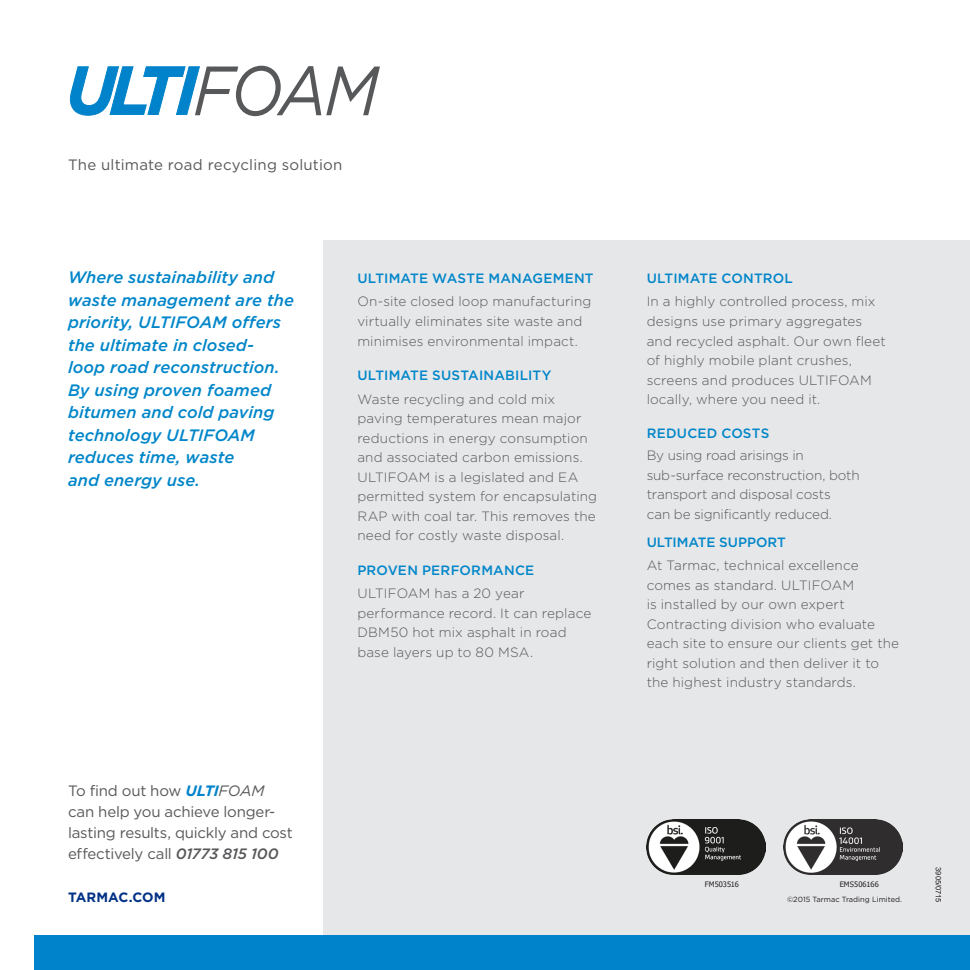
<style>
.page{position:relative;width:970px;height:970px;background:#fff}
.page>*{position:absolute;margin:0;border:0;box-sizing:border-box;transform-origin:0 0}
.t1{font:italic 69.6px "Gotham";color:#57585a;scale:.9 1}
.INTRO_PARA_11pt_15pt{font:italic 500 16.5px/22.5px "Gotham";letter-spacing:.005em;color:#0086c9}
.t2{font:15px/21px "Gotham";letter-spacing:-.01em;color:#57585a}
.t3{font:15px "Gotham";letter-spacing:.015em;color:#57585a}
.BODY_9pt_13pt{font:300 13.5px/19.5px "Gotham";letter-spacing:.01em;color:#57585a}
.SUB_HEAD_10pt_14pt{font:500 13.5px "Gotham";letter-spacing:.015em;color:#0086c9}
.BODY_9pt_13pt-2{font:300 13.5px/19.5px "Gotham";letter-spacing:-.01em;color:#57585a}
.BODY_9pt_13pt-3{font:300 13.5px "Gotham";letter-spacing:-.015em;color:#57585a}
.SUB_HEAD_10pt_14pt-2{font:500 13.5px "Gotham";letter-spacing:-.005em;color:#0086c9}
.t4{font:700 13.5px "Gotham";letter-spacing:.005em;color:#003186}
.t5{font:7.5px "Gotham";color:#231f20}
.CAPTION_HEADER_8pt_1{font:7.5px "Tahoma";letter-spacing:.01em;color:#231f20}
.t6{font:7.5px "Arial";color:#231f20}
.s1{font-weight:700;font-style:italic;color:#0083ca}
.s2{font-style:italic}
.s3{font-weight:500;font-style:italic}
</style>
<div class="page">
<div style="left:323px;top:240px;width:646px;height:709px;background:#e6e7e9"></div>
<svg style="left:70px;top:66px;width:130px;height:50px"></svg>
<div style="left:34px;top:935px;width:935px;height:34px;background:#0083ca"></div>
<img style="left:646px;top:819px;width:119px;height:55px">
<img style="left:783px;top:819px;width:119px;height:55px">
<p class="t1" style="left:193px;top:46px;width:208px">FOAM</p>
<p class="t3" style="left:68px;top:155px;width:276px">The ultimate road recycling solution</p>
<p class="INTRO_PARA_11pt_15pt" style="left:68px;top:266px;width:227px">Where sustainability and waste management are the priority, ULTIFOAM offers the ultimate in closed&shy;loop road reconstruction.<br>By using proven foamed bitumen and cold paving technology ULTIFOAM reduces time, waste<br>and energy use.</p>
<p class="SUB_HEAD_10pt_14pt" style="left:357px;top:269px;width:238px">ULTIMATE WASTE MANAGEMENT</p>
<p class="BODY_9pt_13pt" style="left:357px;top:291px;width:235px">On-site closed loop manufacturing virtually eliminates site waste and minimises environmental impact.</p>
<p class="SUB_HEAD_10pt_14pt" style="left:357px;top:366px;width:196px">ULTIMATE SUSTAINABILITY</p>
<p class="BODY_9pt_13pt" style="left:357px;top:389px;width:241px">Waste recycling and cold mix paving temperatures mean major reductions in energy consumption and associated carbon emissions.<br>ULTIFOAM is a legislated and EA permitted system for encapsulating<br>RAP with coal tar. This removes the need for costly waste disposal.</p>
<p class="SUB_HEAD_10pt_14pt" style="left:357px;top:561px;width:178px">PROVEN PERFORMANCE</p>
<p class="BODY_9pt_13pt" style="left:357px;top:583px;width:235px">ULTIFOAM has a 20 year performance record. It can replace<br>DBM50 hot mix asphalt in road base layers up to 80 MSA.</p>
<p class="SUB_HEAD_10pt_14pt" style="left:646px;top:269px;width:148px">ULTIMATE CONTROL</p>
<p class="BODY_9pt_13pt" style="left:646px;top:291px;width:241px">In a highly controlled process, mix designs use primary aggregates and recycled asphalt. Our own fleet of highly mobile plant crushes, screens and produces ULTIFOAM locally, where you need it.</p>
<p class="SUB_HEAD_10pt_14pt" style="left:646px;top:425px;width:124px">REDUCED COSTS</p>
<p class="BODY_9pt_13pt-3" style="left:646px;top:447px;width:159px">By using road arisings in</p>
<p class="BODY_9pt_13pt-2" style="left:646px;top:464px;width:214px">sub-surface reconstruction, both transport and disposal costs<br>can be significantly reduced.</p>
<p class="SUB_HEAD_10pt_14pt-2" style="left:646px;top:533px;width:141px">ULTIMATE SUPPORT</p>
<p class="BODY_9pt_13pt" style="left:646px;top:555px;width:254px">At Tarmac, technical excellence comes as standard. ULTIFOAM<br>is installed by our own expert Contracting division who evaluate each site to ensure our clients get the right solution and then deliver it to the highest industry standards.</p>
<p class="t2" style="left:68px;top:780px;width:226px">To find out how <span class="s1">ULTI</span><span class="s2">FOAM </span>can help you achieve longer&shy;lasting results, quickly and cost effectively call <span class="s3">01773 815 100</span></p>
<p class="CAPTION_HEADER_8pt_1" style="left:704px;top:879px;width:36px">FM503516</p>
<p class="CAPTION_HEADER_8pt_1" style="left:839px;top:879px;width:41px">EMS506166</p>
<p class="t4" style="left:68px;top:888px;width:99px">TARMAC.COM</p>
<p class="t5" style="left:787px;top:894px;width:116px">©2015 Tarmac Trading Limited.</p>
<p class="t6" style="left:943px;top:867px;width:37px;rotate:90deg">3905/0715</p>
</div>
